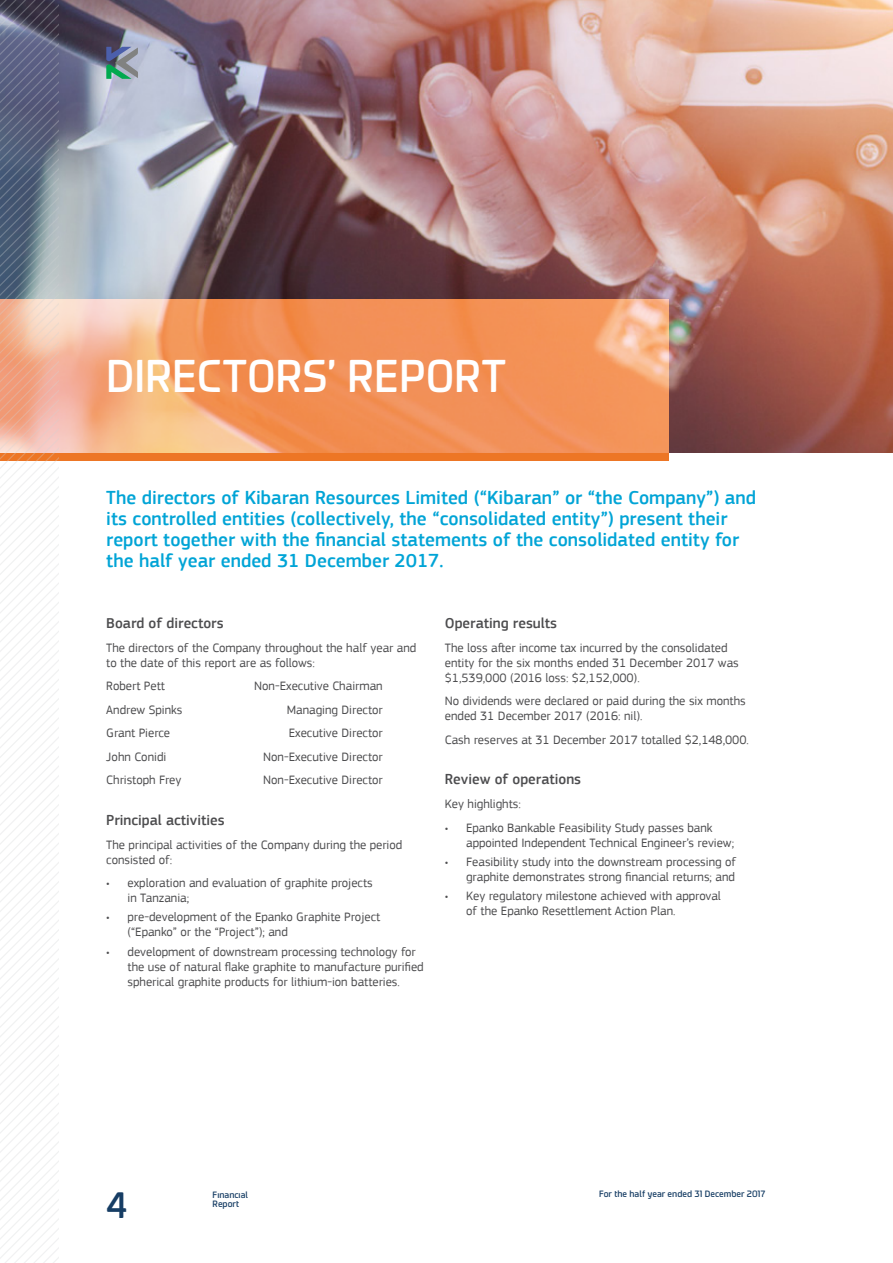
<style>
.page{position:relative;width:893px;height:1263px;background:#fff}
.page>*{position:absolute;margin:0;border:0;box-sizing:border-box;transform-origin:0 0}
.t1{font:45px "Systopie";color:#fff}
.t2{font:36px "Systopie";color:#163d64}
.t3{font:500 19.5px/21px "PF Square Sans Pro";color:#00a4d6}
.t4{font:500 15px "PF Square Sans Pro";color:#4d4d4f}
.t5{font:12.75px/15px "PF Square Sans Pro";color:#4d4d4f}
.t6{font:9px/9px "Systopie";color:#163d64}
</style>
<div class="page">
<img style="left:58px;top:0;width:835px;height:452px">
<svg style="left:58px;top:299px;width:611px;height:162px;background:#f39a64"></svg>
<svg style="left:0;top:0;width:58px;height:1263px"></svg>
<svg style="left:106px;top:47px;width:32px;height:32px"></svg>
<h1 class="t1" style="left:106px;top:346px;width:402px">DIRECTORS’ REPORT</h1>
<p class="t3" style="left:106px;top:487px;width:651px">The directors of Kibaran Resources Limited (“Kibaran” or “the Company”) and its controlled entities (collectively, the “consolidated entity”) present their report together with the financial statements of the consolidated entity for the half year ended 31 December 2017.</p>
<p class="t4" style="left:106px;top:615px;width:119px">Board of directors</p>
<p class="t5" style="left:106px;top:640px;width:312px">The directors of the Company throughout the half year and to the date of this report are as follows:</p>
<p class="t5" style="left:106px;top:679px;width:60px">Robert Pett</p>
<p class="t5" style="left:254px;top:679px;width:130px">Non-Executive Chairman</p>
<p class="t5" style="left:106px;top:702px;width:78px">Andrew Spinks</p>
<p class="t5" style="left:287px;top:702px;width:97px">Managing Director</p>
<p class="t5" style="left:106px;top:726px;width:65px">Grant Pierce</p>
<p class="t5" style="left:289px;top:726px;width:95px">Executive Director</p>
<p class="t5" style="left:106px;top:749px;width:62px">John Conidi</p>
<p class="t5" style="left:263px;top:749px;width:121px">Non-Executive Director</p>
<p class="t5" style="left:106px;top:773px;width:77px">Christoph Frey</p>
<p class="t5" style="left:263px;top:773px;width:121px">Non-Executive Director</p>
<p class="t4" style="left:106px;top:811px;width:120px">Principal activities</p>
<p class="t5" style="left:106px;top:837px;width:298px">The principal activities of the Company during the period consisted of:</p>
<p class="t5" style="left:128px;top:875px;width:247px;text-indent:-21px">• exploration and evaluation of graphite projects in Tanzania;</p>
<p class="t5" style="left:128px;top:910px;width:254px;text-indent:-21px">• pre-development of the Epanko Graphite Project (“Epanko” or the “Project”); and</p>
<p class="t5" style="left:128px;top:944px;width:298px;text-indent:-21px">• development of downstream processing technology for the use of natural flake graphite to manufacture purified spherical graphite products for lithium-ion batteries.</p>
<p class="t4" style="left:445px;top:615px;width:114px">Operating results</p>
<p class="t5" style="left:445px;top:640px;width:295px">The loss after income tax incurred by the consolidated entity for the six months ended 31 December 2017 was $1,539,000 (2016 loss: $2,152,000).</p>
<p class="t5" style="left:445px;top:694px;width:302px">No dividends were declared or paid during the six months ended 31 December 2017 (2016: nil).</p>
<p class="t5" style="left:445px;top:732px;width:305px">Cash reserves at 31 December 2017 totalled $2,148,000.</p>
<p class="t4" style="left:445px;top:771px;width:138px">Review of operations</p>
<p class="t5" style="left:445px;top:796px;width:78px">Key highlights:</p>
<p class="t5" style="left:466px;top:820px;width:270px;text-indent:-21px">• Epanko Bankable Feasibility Study passes bank appointed Independent Technical Engineer’s review;</p>
<p class="t5" style="left:445px;top:854px;width:293px;text-align:right">• Feasibility study into the downstream processing of graphite demonstrates strong financial returns; and</p>
<p class="t5" style="left:466px;top:888px;width:256px;text-indent:-21px">• Key regulatory milestone achieved with approval of the Epanko Resettlement Action Plan.</p>
<h2 class="t2" style="left:106px;top:1182px;width:23px">4</h2>
<p class="t6" style="left:213px;top:1189px;width:37px">Financial<br>Report</p>
<p class="t6" style="left:599px;top:1189px;width:168px">For the half year ended 31 December 2017</p>
</div>
